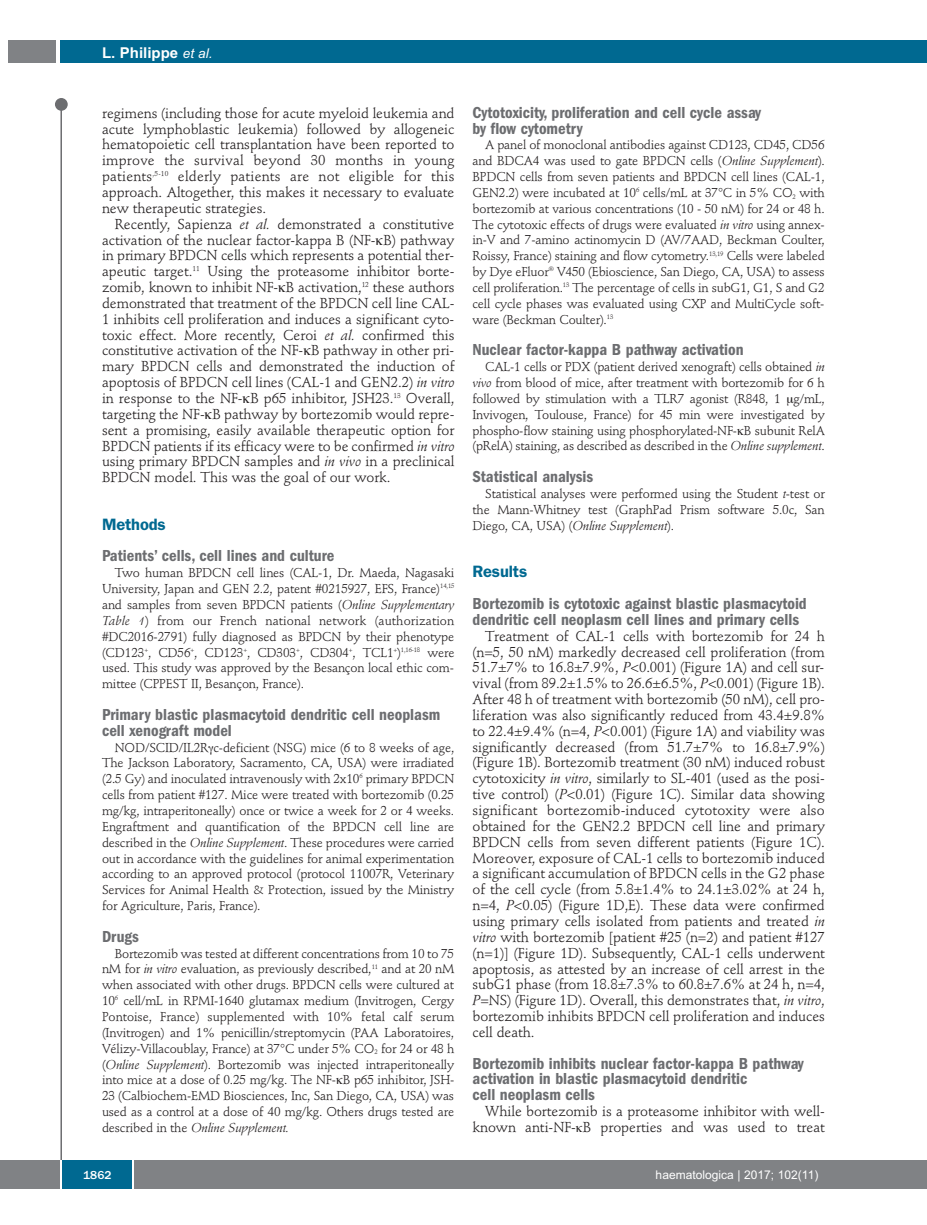
<style>
.page{position:relative;width:927px;height:1225px;background:#fff}
.page>*{position:absolute;margin:0;border:0;box-sizing:border-box;transform-origin:0 0}
.t1{font:600 condensed 16.5px/15.9px "Franklin Gothic";color:#6c6d70}
.t2{font:600 16.5px "Franklin Gothic";letter-spacing:-.01em;color:#006991}
.t3{font:700 15px "Arial";color:#fff}
.t4{font:14.25px/15.9px "Stempel Schneidler";letter-spacing:-.005em;color:#231f20;text-align:justify}
.t5{font:12.75px/15.9px "Stempel Schneidler";letter-spacing:-.015em;color:#231f20;text-align:justify}
.t6{font:12px "Arial";color:#fff}
.t7{font:500 12px "Franklin Gothic";color:#fff}
.s1{font-weight:400;font-style:italic;font-size:13.5px}
.s2{font-style:italic}
</style>
<div class="page">
<div style="left:911px;top:40px;width:16px;height:22px;background:#006991"></div>
<div style="left:910px;top:1160px;width:17px;height:28px;background:#808285"></div>
<div style="left:55px;top:98px;width:13px;height:13px;background:#6c6d70;border-radius:50%"></div>
<hr style="left:60px;top:101px;width:2px;height:1061px;background:#6c6d70">
<div style="left:60px;top:40px;width:852px;height:22px;background:#006991"></div>
<div style="left:9px;top:40px;width:47px;height:22px;background:#808285"></div>
<div style="left:0;top:1160px;width:911px;height:28px;background:#808285"></div>
<div style="left:62px;top:1160px;width:71px;height:28px;background:#006991"></div>
<hr style="left:60px;top:1160px;width:2px;height:28px;background:#fff">
<svg style="left:133px;top:1160px;width:1px;height:28px"></svg>
<p class="t3" style="left:102px;top:44px;width:112px">L. Philippe <span class="s1">et al.</span></p>
<p class="t4" style="left:102px;top:106px;width:354px">regimens (including those for acute myeloid leukemia and acute lymphoblastic leukemia) followed by allogeneic hematopoietic cell transplantation have been reported to improve the survival beyond 30 months in young patients<sup>,5-10</sup> elderly patients are not eligible for this approach. Altogether, this makes it necessary to evaluate new therapeutic strategies.</p>
<p class="t4" style="left:102px;top:217px;width:354px;text-indent:13px">Recently, Sapienza <span class="s2">et al.</span> demonstrated a constitutive activation of the nuclear factor-kappa B (NF- B) pathway in primary BPDCN cells which represents a potential ther&shy;apeutic target.<sup>11</sup> Using the proteasome inhibitor borte&shy;zomib, known to inhibit NF- B activation,<sup>12</sup> these authors demonstrated that treatment of the BPDCN cell line CAL-1 inhibits cell proliferation and induces a significant cyto&shy;toxic effect. More recently, Ceroi <span class="s2">et al.</span> confirmed this cons titutive activation of the NF- B pathway in other pri&shy;mary BPDCN cells and demonstrated the induction of apoptosis of BPDCN cell lines (CAL-1 and GEN2.2) <span class="s2">in vitro </span>in response to the NF- B p65 inhibitor, JSH23.<sup>13</sup> Overall, targeting the NF- B pathway by bortezomib would repre&shy;sent a promising, easily available therapeutic option for BPDCN patients if its efficacy were to be confirmed <span class="s2">in vitro </span>using primary BPDCN samples and <span class="s2">in vivo</span> in a preclinical BPDCN model. This was the goal of our work.</p>
<p class="t2" style="left:102px;top:518px;width:65px">Methods</p>
<p class="t1" style="left:102px;top:549px;width:234px">Patients’ cells, cell lines and culture</p>
<p class="t5" style="left:102px;top:566px;width:354px;text-indent:13px">Two human BPDCN cell lines (CAL-1, Dr. Maeda, Nagasaki University, Japan and GEN 2.2, patent #0215927, EFS, France)<sup>14,15 </sup>and samples from seven BPDCN patients (<span class="s2">Online Supplementary Table 1</span>) from our French national network (authorization #DC2016-2791) fully diagnosed as BPDCN by their phenotype (CD123<sup>+</sup>, CD56<sup>+</sup>, CD123<sup>+</sup>, CD303<sup>+</sup>, CD304<sup>+</sup>, TCL1<sup>+</sup>)<sup>1,16-18</sup> were used. This study was approved by the Besançon local ethic com&shy;mittee (CPPEST II, Besançon, France).</p>
<p class="t1" style="left:102px;top:708px;width:340px">Primary blastic plasmacytoid dendritic cell neoplasm cell xenograft model</p>
<p class="t5" style="left:102px;top:740px;width:354px;text-indent:13px">NOD/SCID/IL2R c-deficient (NSG) mice (6 to 8 weeks of age, The Jackson Laboratory, Sacramento, CA, USA) were irradiated (2.5 Gy) and inoculated intravenously with 2x10<sup>6</sup> primary BPDCN cells from patient #127. Mice were treated with bortezomib (0.25 mg/kg, intraperitoneally) once or twice a week for 2 or 4 weeks.<br>Engraftment and quantification of the BPDCN cell line are described in the <span class="s2">Online Supplement</span>. These procedures were carried out in accordance with the guidelines for animal experimentation according to an approved protocol (protocol 11007R, Veterinary Services for Animal Health &amp; Protection, issued by the Ministry for Agriculture, Paris, France).</p>
<p class="t1" style="left:102px;top:929px;width:38px">Drugs</p>
<p class="t5" style="left:102px;top:946px;width:354px;text-indent:13px">Bortezomib was tested at different concentrations from 10 to 75 nM for <span class="s2">in vitro</span> evaluation, as previously described,<sup>11</sup> and at 20 nM when associated with other drugs. BPDCN cells were cultured at 10<sup>6</sup> cell/mL in RPMI-1640 glutamax medium (Invitrogen, Cergy Pontoise, France) supplemented with 10% fetal calf serum (Invitrogen) and 1% penicillin/streptomycin (PAA Laboratoires, Vélizy-Villacoublay, France) at 37°C under 5% CO<sub>2</sub> for 24 or 48 h (<span class="s2">Online Supplement</span>). Bortezomib was injected intraperitoneally into mice at a dose of 0.25 mg/kg. The NF- B p65 inhibitor, JSH-23 (Calbiochem-EMD Biosciences, Inc, San Diego, CA, USA) was used as a control at a dose of 40 mg/kg. Others drugs tested are described in the <span class="s2">Online Supplement.</span></p>
<p class="t1" style="left:472px;top:106px;width:290px">Cytotoxicity, proliferation and cell cycle assay by flow cytometry</p>
<p class="t5" style="left:472px;top:138px;width:354px;text-indent:13px">A panel of monoclonal antibodies against CD123, CD45, CD56 and BDCA4 was used to gate BPDCN cells (<span class="s2">Online Supplement</span>).<br>BPDCN cells from seven patients and BPDCN cell lines (CAL-1, GEN2.2) were incubated at 10<sup>6</sup> cells/mL at 37°C in 5% CO<sub>2</sub> with bortezomib at various concentrations (10 - 50 nM) for 24 or 48 h.<br>The cytotoxic effects of drugs were evaluated <span class="s2">in vitro</span> using annex&shy;in-V and 7-amino actinomycin D (AV/7AAD, Beckman Coulter, Roissy, France) staining and flow cytometry.<sup>13,19</sup> Cells were labeled by Dye eFluor<sup>®</sup> V450 (Ebioscience, San Diego, CA, USA) to assess cell proliferation.<sup>13</sup> The percentage of cells in subG1, G1, S and G2 cell cycle phases was evaluated using CXP and MultiCycle soft&shy;ware (Beckman Coulter).<sup>13</sup></p>
<p class="t1" style="left:472px;top:343px;width:273px">Nuclear factor-kappa B pathway activation</p>
<p class="t5" style="left:472px;top:360px;width:354px;text-indent:13px">CAL-1 cells or PDX (patient derived xenograft) cells obtained <span class="s2">in vivo</span> from blood of mice, after treatment with bortezomib for 6 h followed by stimulation with a TLR7 agonist (R848, 1 g/mL, Invivogen, Toulouse, France) for 45 min were investigated by phospho-flow staining using phosphorylated-NF- B subunit RelA (pRelA) staining, as described as described in the <span class="s2">Online supplement</span>.</p>
<p class="t1" style="left:472px;top:470px;width:122px">Statistical analysis</p>
<p class="t5" style="left:472px;top:487px;width:354px;text-indent:13px">Statistical analyses were performed using the Student <span class="s2">t</span>-test or the Mann-Whitney test (GraphPad Prism software 5.0c, San Diego, CA, USA) (<span class="s2">Online Supplement</span>).</p>
<p class="t2" style="left:472px;top:566px;width:56px">Results</p>
<p class="t1" style="left:472px;top:597px;width:336px">Bortezomib is cytotoxic against blastic plasmacytoid dendritic cell neoplasm cell lines and primary cells</p>
<p class="t4" style="left:472px;top:629px;width:354px;text-indent:13px">Treatment of CAL-1 cells with bortezomib for 24 h (n=5, 50 nM) markedly decreased cell proliferation (from 51.7±7% to 16.8±7.9%, <span class="s2">P</span>&lt;0.001) (Figure 1A) and cell sur&shy;vival (from 89.2±1.5% to 26.6±6.5%, <span class="s2">P</span>&lt;0.001) (Figure 1B).<br>After 48 h of treatment with bortezomib (50 nM), cell pro&shy;liferation was also significantly reduced from 43.4±9.8% to 22.4±9.4% (n=4, <span class="s2">P</span>&lt;0.001) (Figure 1A) and viability was significantly decreased (from 51.7±7% to 16.8±7.9%) (Figure 1B). Bortezomib treatment (30 nM) induced robust cytotoxicity <span class="s2">in vitro</span>, similarly to SL-401 (used as the posi&shy;tive control) (<span class="s2">P</span>&lt;0.01) (Figure 1C). Similar data showing significant bortezomib-induced cytotoxity were also obtained for the GEN2.2 BPDCN cell line and primary BPDCN cells from seven different patients (Figure 1C).<br>Moreover, exposure of CAL-1 cells to bortezomib induced a significant accumulation of BPDCN cells in the G2 phase of the cell cycle (from 5.8±1.4% to 24.1±3.02% at 24 h, n=4, <span class="s2">P</span>&lt;0.05) (Figure 1D,E). These data were confirmed using primary cells isolated from patients and treated <span class="s2">in vitro</span> with bortezomib [patient #25 (n=2) and patient #127 (n=1)] (Figure 1D). Subsequently, CAL-1 cells underwent apoptosis, as attested by an increase of cell arrest in the subG1 phase (from 18.8±7.3% to 60.8±7.6% at 24 h, n=4, <span class="s2">P</span>=NS) (Figure 1D). Overall, this demonstrates that, <span class="s2">in vitro</span>, bortezomib inhibits BPDCN cell proliferation and induces cell death.</p>
<p class="t1" style="left:472px;top:1056px;width:333px">Bortezomib inhibits nuclear factor-kappa B pathway activation in blastic plasmacytoid dendritic<br>cell neoplasm cells</p>
<p class="t4" style="left:472px;top:1104px;width:354px;text-align:right">While bortezomib is a proteasome inhibitor with well&shy;known anti-NF- B properties and was used to treat</p>
<p class="t7" style="left:83px;top:1167px;width:30px">1862</p>
<p class="t6" style="left:656px;top:1167px;width:164px">haematologica | 2017; 102(11)</p>
</div>
